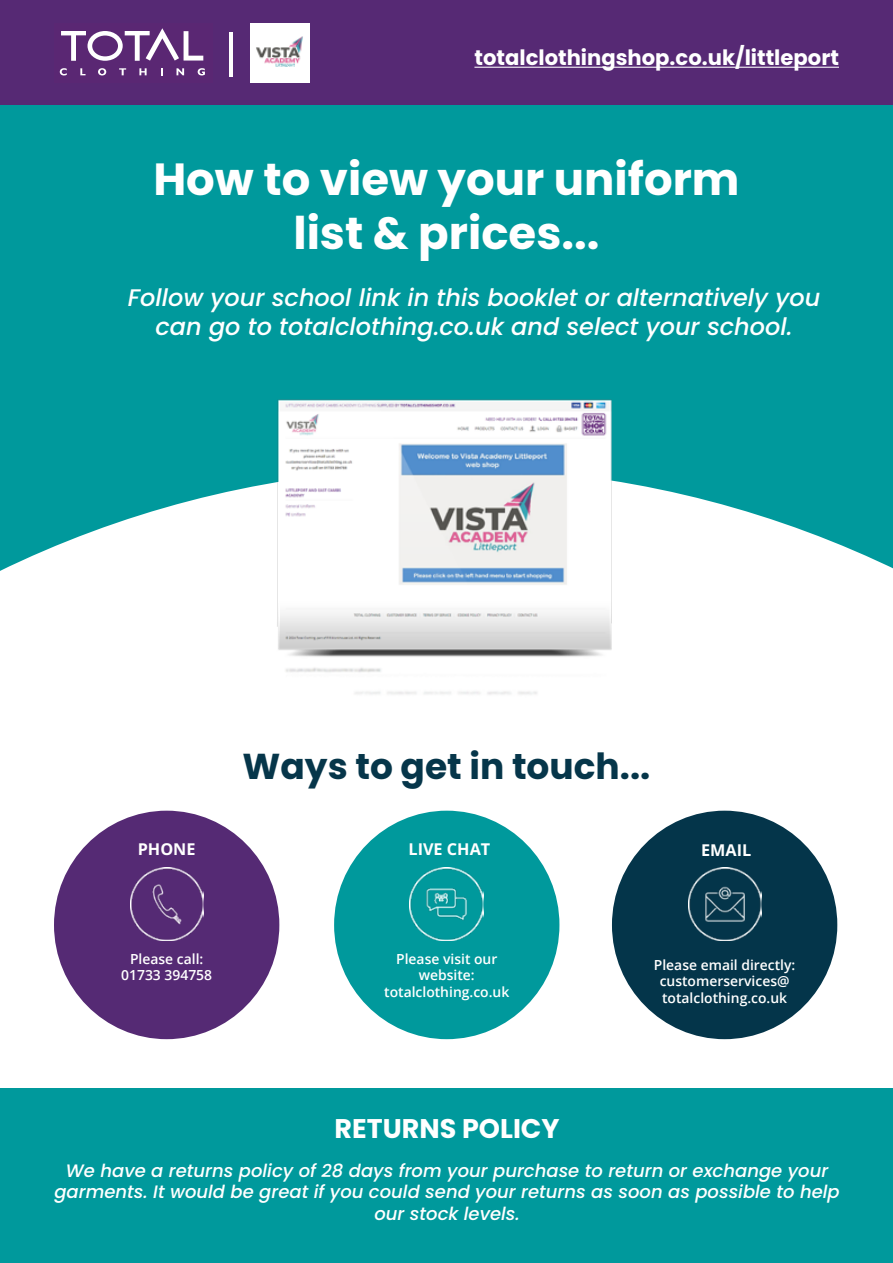
<style>
.page{position:relative;width:893px;height:1263px;background:#fff}
.page>*{position:absolute;margin:0;border:0;box-sizing:border-box;transform-origin:0 0}
.t1{font:700 45px/54px "Poppins";color:#fff;text-align:center}
.t2{font:700 36px "Poppins";color:#06364a}
.t3{font:700 27px "Poppins";color:#fff}
.t4{font:italic 500 24px/28.8px "Poppins";color:#fff;text-align:center}
.t5{font:700 21.15px "Poppins";color:#fff}
.t6{font:italic 500 18px/21.6px "Poppins";color:#fff;text-align:center}
.t7{font:700 16.2px "Open Sans";color:#fff}
.t8{font:600 13.95px/16.6px "Open Sans";color:#fff;text-align:center}
</style>
<div class="page">
<div style="left:0;top:0;width:893px;height:105px;background:#562974"></div>
<div style="left:0;top:105px;width:893px;height:1158px;background:#00999c"></div>
<div style="left:0;top:486px;width:893px;height:602px;background:#fff"></div>
<div style="left:334px;top:811px;width:225px;height:228px;background:#00999c;border-radius:50%"></div>
<div style="left:54px;top:811px;width:225px;height:228px;background:#552a74;border-radius:50%"></div>
<div style="left:612px;top:811px;width:225px;height:228px;background:#04354a;border-radius:50%"></div>
<div style="left:54px;top:23px;width:158px;height:60px;background:#5a2773"></div>
<svg style="left:60px;top:68px;width:7px;height:7px"></svg>
<svg style="left:80px;top:68px;width:6px;height:7px"></svg>
<svg style="left:98px;top:68px;width:8px;height:7px"></svg>
<svg style="left:119px;top:68px;width:7px;height:7px"></svg>
<svg style="left:139px;top:68px;width:8px;height:7px"></svg>
<svg style="left:161px;top:68px;width:2px;height:7px"></svg>
<svg style="left:176px;top:68px;width:8px;height:7px"></svg>
<svg style="left:198px;top:68px;width:7px;height:7px"></svg>
<svg style="left:61px;top:28px;width:142px;height:33px"></svg>
<hr style="left:230px;top:32px;width:3px;height:44px;background:#fefefe">
<img style="left:246px;top:399px;width:401px;height:338px">
<img style="left:130px;top:867px;width:73px;height:74px">
<img style="left:410px;top:867px;width:73px;height:74px">
<img style="left:688px;top:867px;width:73px;height:74px">
<div style="left:250px;top:23px;width:60px;height:60px;background:#fff"></div>
<img style="left:256px;top:36px;width:47px;height:31px">
<hr style="left:474px;top:67px;width:365px;height:1px;background:#fff">
<p class="t5" style="left:474px;top:45px;width:366px">totalclothingshop.co.uk/littleport</p>
<h1 class="t1" style="left:153px;top:152px;width:588px">How to view your uniform list &amp; prices...</h1>
<h3 class="t4" style="left:128px;top:284px;width:694px">Follow your school link in this booklet or alternatively you can go to totalclothing.co.uk and select your school.</h3>
<h2 class="t2" style="left:243px;top:745px;width:409px">Ways to get in touch...</h2>
<p class="t7" style="left:138px;top:838px;width:59px">PHONE</p>
<p class="t7" style="left:408px;top:838px;width:83px">LIVE CHAT</p>
<p class="t7" style="left:701px;top:839px;width:52px">EMAIL</p>
<p class="t8" style="left:121px;top:950px;width:92px">Please call:<br>01733 394758</p>
<p class="t8" style="left:384px;top:950px;width:127px">Please visit our website: totalclothing.co.uk</p>
<h3 class="t3" style="left:335px;top:1113px;width:227px">RETURNS POLICY</h3>
<p class="t8" style="left:654px;top:956px;width:143px">Please email directly: customerservices@ totalclothing.co.uk</p>
<p class="t6" style="left:54px;top:1160px;width:787px">We have a returns policy of 28 days from your purchase to return or exchange your garments. It would be great if you could send your returns as soon as possible to help our stock levels.</p>
</div>
